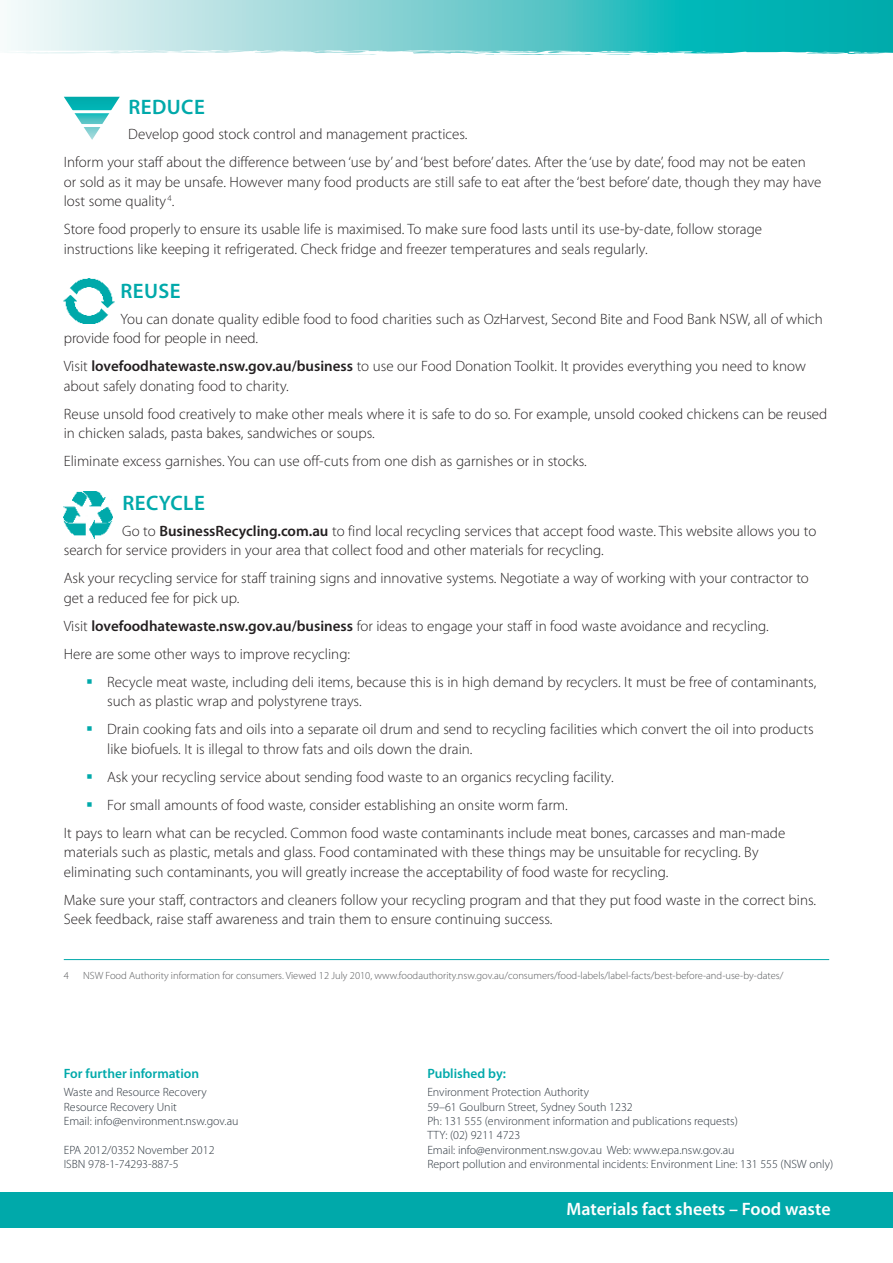
<style>
.page{position:relative;width:893px;height:1263px;background:#fff}
.page>*{position:absolute;margin:0;border:0;box-sizing:border-box;transform-origin:0 0}
.Heading_3{font:600 21px "Myriad Pro";letter-spacing:.02em;color:#00a9aa}
.t1{font:600 18px "Myriad Pro";color:#fff}
.t2{font:300 15px/19.5px "Myriad Pro";color:#231f20}
.t3{font:600 13.5px "Myriad Pro";color:#00a9aa}
.t4{font:300 12px/14.4px "Myriad Pro";color:#2c353e}
.Footnotes{font:300 10.5px "Myriad Pro";color:#57585a}
.s1{font-weight:600}
</style>
<div class="page">
<svg style="left:7px;top:0;width:886px;height:50px;background:#6dcecf"></svg>
<svg style="left:7px;top:50px;width:886px;height:5px"></svg>
<div style="left:0;top:1192px;width:893px;height:36px;background:#00a9aa"></div>
<hr style="left:64px;top:959px;width:765px;height:1px;background:#00a9aa">
<img style="left:64px;top:491px;width:48px;height:48px">
<img style="left:64px;top:279px;width:50px;height:45px">
<svg style="left:64px;top:97px;width:56px;height:43px"></svg>
<hr style="left:69px;top:110px;width:49px;height:3px;background:#fff">
<hr style="left:69px;top:124px;width:49px;height:3px;background:#fff">
<p class="Heading_3" style="left:129px;top:93px;width:78px">REDUCE</p>
<p class="t2" style="left:128px;top:125px;width:341px">Develop good stock control and management practices.</p>
<p class="t2" style="left:64px;top:153px;width:759px">Inform your staff about the difference between ‘use by’ and ‘best before’ dates. After the ‘use by date’, food may not be eaten or sold as it may be unsafe. However many food products are still safe to eat after the ‘best before’ date, though they may have lost some quality <sup>4</sup>.</p>
<p class="t2" style="left:64px;top:220px;width:700px">Store food properly to ensure its usable life is maximised. To make sure food lasts until its use-by-date, follow storage instructions like keeping it refrigerated. Check fridge and freezer temperatures and seals regularly.</p>
<p class="Heading_3" style="left:121px;top:277px;width:62px">REUSE</p>
<p class="t2" style="left:64px;top:309px;width:761px;text-indent:57px">You can donate quality edible food to food charities such as OzHarvest, Second Bite and Food Bank NSW, all of which provide food for people in need.</p>
<p class="t2" style="left:64px;top:356px;width:743px">Visit <span class="s1">lovefoodhatewaste.nsw.gov.au/business</span> to use our Food Donation Toolkit. It provides everything you need to know about safely donating food to charity.</p>
<p class="t2" style="left:64px;top:404px;width:765px">Reuse unsold food creatively to make other meals where it is safe to do so. For example, unsold cooked chickens can be reused in chicken salads, pasta bakes, sandwiches or soups.</p>
<p class="t2" style="left:64px;top:451px;width:525px">Eliminate excess garnishes. You can use off-cuts from one dish as garnishes or in stocks.</p>
<p class="Heading_3" style="left:122px;top:489px;width:84px">RECYCLE</p>
<p class="t2" style="left:64px;top:521px;width:754px;text-indent:58px">Go to <span class="s1">BusinessRecycling.com.au</span> to find local recycling services that accept food waste. This website allows you to search for service providers in your area that collect food and other materials for recycling.</p>
<p class="t2" style="left:64px;top:568px;width:747px">Ask your recycling service for staff training signs and innovative systems. Negotiate a way of working with your contractor to get a reduced fee for pick up.</p>
<p class="t2" style="left:64px;top:616px;width:706px">Visit <span class="s1">lovefoodhatewaste.nsw.gov.au/business</span> for ideas to engage your staff in food waste avoidance and recycling.</p>
<p class="t2" style="left:64px;top:644px;width:288px">Here are some other ways to improve recycling:</p>
<p class="t2" style="left:107px;top:672px;width:710px">Recycle meat waste, including deli items, because this is in high demand by recyclers. It must be free of contaminants, such as plastic wrap and polystyrene trays.</p>
<p class="t2" style="left:107px;top:719px;width:708px">Drain cooking fats and oils into a separate oil drum and send to recycling facilities which convert the oil into products like biofuels. It is illegal to throw fats and oils down the drain.</p>
<p class="t2" style="left:107px;top:767px;width:508px">Ask your recycling service about sending food waste to an organics recycling facility.</p>
<p class="t2" style="left:107px;top:795px;width:462px">For small amounts of food waste, consider establishing an onsite worm farm.</p>
<p class="t2" style="left:64px;top:823px;width:723px">It pays to learn what can be recycled. Common food waste contaminants include meat bones, carcasses and man-made materials such as plastic, metals and glass. Food contaminated with these things may be unsuitable for recycling. By eliminating such contaminants, you will greatly increase the acceptability of food waste for recycling.</p>
<p class="t2" style="left:64px;top:890px;width:754px">Make sure your staff, contractors and cleaners follow your recycling program and that they put food waste in the correct bins.<br>Seek feedback, raise staff awareness and train them to ensure continuing success.</p>
<p class="Footnotes" style="left:64px;top:970px;width:7px">4</p>
<p class="Footnotes" style="left:83px;top:970px;width:702px">NSW Food Authority information for consumers. Viewed 12 July 2010, www.foodauthority.nsw.gov.au/consumers/food-labels/label-facts/best-before-and-use-by-dates/</p>
<p class="t3" style="left:64px;top:1064px;width:137px">For further information</p>
<p class="t4" style="left:64px;top:1085px;width:144px">Waste and Resource Recovery</p>
<p class="t4" style="left:64px;top:1099px;width:115px">Resource Recovery Unit</p>
<p class="t4" style="left:64px;top:1114px;width:176px">Email: info@environment.nsw.gov.au</p>
<p class="t4" style="left:64px;top:1142px;width:152px">EPA 2012/0352 November 2012<br>ISBN 978-1-74293-887-5</p>
<p class="t3" style="left:427px;top:1064px;width:80px">Published by:</p>
<p class="t4" style="left:427px;top:1085px;width:163px">Environment Protection Authority</p>
<p class="t4" style="left:427px;top:1099px;width:207px">59–61 Goulburn Street, Sydney South 1232</p>
<p class="t4" style="left:427px;top:1114px;width:312px">Ph: 131 555 (environment information and publications requests)</p>
<p class="t4" style="left:427px;top:1128px;width:94px">TTY: (02) 9211 4723</p>
<p class="t4" style="left:427px;top:1142px;width:407px">Email: info@environment.nsw.gov.au Web: www.epa.nsw.gov.au<br>Report pollution and environmental incidents: Environment Line: 131 555 (NSW only)</p>
<p class="t1" style="left:566px;top:1197px;width:266px">Materials fact sheets – Food waste</p>
</div>
